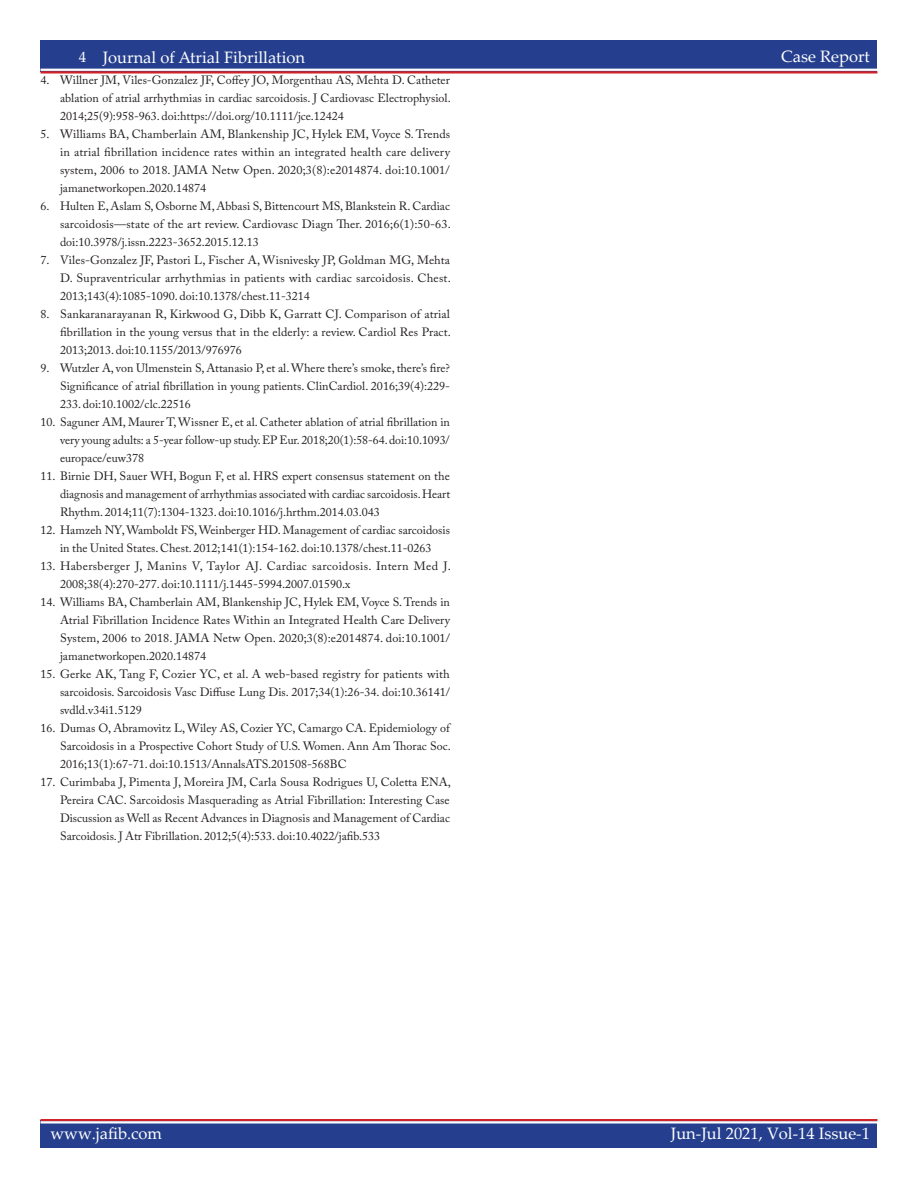
<style>
.page{position:relative;width:918px;height:1188px;background:#fff}
.page>*{position:absolute;margin:0;border:0;box-sizing:border-box;transform-origin:0 0}
.t1{font:16.5px "Palatino Linotype";color:#fff}
.t2{font:12px/18px "Adobe Caslon Pro";color:#231f20;text-align:justify}
.t3{font:12px/18px "Adobe Caslon Pro";letter-spacing:.025em;color:#231f20}
</style>
<div class="page">
<div style="left:40px;top:1120px;width:838px;height:28px;background:#253f8e"></div>
<hr style="left:40px;top:1119px;width:838px;height:2px;background:#d1232a">
<hr style="left:40px;top:1121px;width:838px;height:3px;background:#fff">
<div style="left:40px;top:40px;width:838px;height:32px;background:#253f8e"></div>
<hr style="left:40px;top:71px;width:838px;height:3px;background:#d1232a">
<hr style="left:40px;top:69px;width:838px;height:2px;background:#fff">
<h1 class="t1" style="left:781px;top:45px;width:90px">Case Report</h1>
<h1 class="t1" style="left:79px;top:48px;width:228px"><sup>4</sup> Journal of Atrial Fibrillation</h1>
<h1 class="t1" style="left:746px;top:47px;width:125px">Featured Review</h1>
<p class="t2" style="left:60px;top:71px;width:392px;text-indent:-20px">4. Willner JM, Viles‐Gonzalez JF, Coffey JO, Morgenthau AS, Mehta D. Catheter ablation of atrial arrhythmias in cardiac sarcoidosis. J Cardiovasc Electrophysiol.<br>2014;25(9):958-963. doi:https://doi.org/10.1111/jce.12424</p>
<p class="t2" style="left:60px;top:125px;width:392px;text-indent:-20px">5. Williams BA, Chamberlain AM, Blankenship JC, Hylek EM, Voyce S. Trends in atrial fibrillation incidence rates within an integrated health care delivery system, 2006 to 2018. JAMA Netw Open. 2020;3(8):e2014874. doi:10.1001/ jamanetworkopen.2020.14874</p>
<p class="t2" style="left:60px;top:197px;width:392px;text-indent:-20px">6. Hulten E, Aslam S, Osborne M, Abbasi S, Bittencourt MS, Blankstein R. Cardiac sarcoidosis—state of the art review. Cardiovasc Diagn Ther. 2016;6(1):50-63. doi:10.3978/j.issn.2223-3652.2015.12.13</p>
<p class="t2" style="left:60px;top:251px;width:392px;text-indent:-20px">7. Viles-Gonzalez JF, Pastori L, Fischer A, Wisnivesky JP, Goldman MG, Mehta D. Supraventricular arrhythmias in patients with cardiac sarcoidosis. Chest.<br>2013;143(4):1085-1090. doi:10.1378/chest.11-3214</p>
<p class="t2" style="left:60px;top:305px;width:392px;text-indent:-20px">8. Sankaranarayanan R, Kirkwood G, Dibb K, Garratt CJ. Comparison of atrial fibrillation in the young versus that in the elderly: a review. Cardiol Res Pract.<br>2013;2013. doi:10.1155/2013/976976</p>
<p class="t2" style="left:60px;top:359px;width:392px;text-indent:-20px">9. Wutzler A, von Ulmenstein S, Attanasio P, et al. Where there’s smoke, there’s fire?<br>Significance of atrial fibrillation in young patients. ClinCardiol. 2016;39(4):229- 233. doi:10.1002/clc.22516</p>
<p class="t2" style="left:60px;top:413px;width:392px;text-indent:-20px">10. Saguner AM, Maurer T, Wissner E, et al. Catheter ablation of atrial fibrillation in very young adults: a 5-year follow-up study. EP Eur. 2018;20(1):58-64. doi:10.1093/ europace/euw378</p>
<p class="t2" style="left:60px;top:467px;width:392px;text-indent:-20px">11. Birnie DH, Sauer WH, Bogun F, et al. HRS expert consensus statement on the diagnosis and management of arrhythmias associated with cardiac sarcoidosis. Heart Rhythm. 2014;11(7):1304-1323. doi:10.1016/j.hrthm.2014.03.043</p>
<p class="t2" style="left:40px;top:521px;width:411px;text-align:center">12. Hamzeh NY, Wamboldt FS, Weinberger HD. Management of cardiac sarcoidosis in the United States. Chest. 2012;141(1):154-162. doi:10.1378/chest.11-0263</p>
<p class="t3" style="left:60px;top:557px;width:392px;text-indent:-20px">13. Habersberger J, Manins V, Taylor AJ. Cardiac sarcoidosis. Intern Med J.<br>2008;38(4):270-277. doi:10.1111/j.1445-5994.2007.01590.x</p>
<p class="t2" style="left:60px;top:593px;width:392px;text-indent:-20px">14. Williams BA, Chamberlain AM, Blankenship JC, Hylek EM, Voyce S. Trends in Atrial Fibrillation Incidence Rates Within an Integrated Health Care Delivery System, 2006 to 2018. JAMA Netw Open. 2020;3(8):e2014874. doi:10.1001/ jamanetworkopen.2020.14874</p>
<p class="t2" style="left:60px;top:665px;width:392px;text-indent:-20px">15. Gerke AK, Tang F, Cozier YC, et al. A web-based registry for patients with sarcoidosis. Sarcoidosis Vasc Diffuse Lung Dis. 2017;34(1):26-34. doi:10.36141/ svdld.v34i1.5129</p>
<p class="t2" style="left:60px;top:719px;width:392px;text-indent:-20px">16. Dumas O, Abramovitz L, Wiley AS, Cozier YC, Camargo CA. Epidemiology of Sarcoidosis in a Prospective Cohort Study of U.S. Women. Ann Am Thorac Soc.<br>2016;13(1):67-71. doi:10.1513/AnnalsATS.201508-568BC</p>
<p class="t2" style="left:60px;top:773px;width:392px;text-indent:-20px">17. Curimbaba J, Pimenta J, Moreira JM, Carla Sousa Rodrigues U, Coletta ENA, Pereira CAC. Sarcoidosis Masquerading as Atrial Fibrillation: Interesting Case Discussion as Well as Recent Advances in Diagnosis and Management of Cardiac Sarcoidosis. J Atr Fibrillation. 2012;5(4):533. doi:10.4022/jafib.533</p>
<h1 class="t1" style="left:51px;top:1122px;width:113px">www.jafib.com</h1>
<h1 class="t1" style="left:671px;top:1122px;width:201px">Jun-Jul 2021, Vol-14 Issue-1</h1>
</div>
